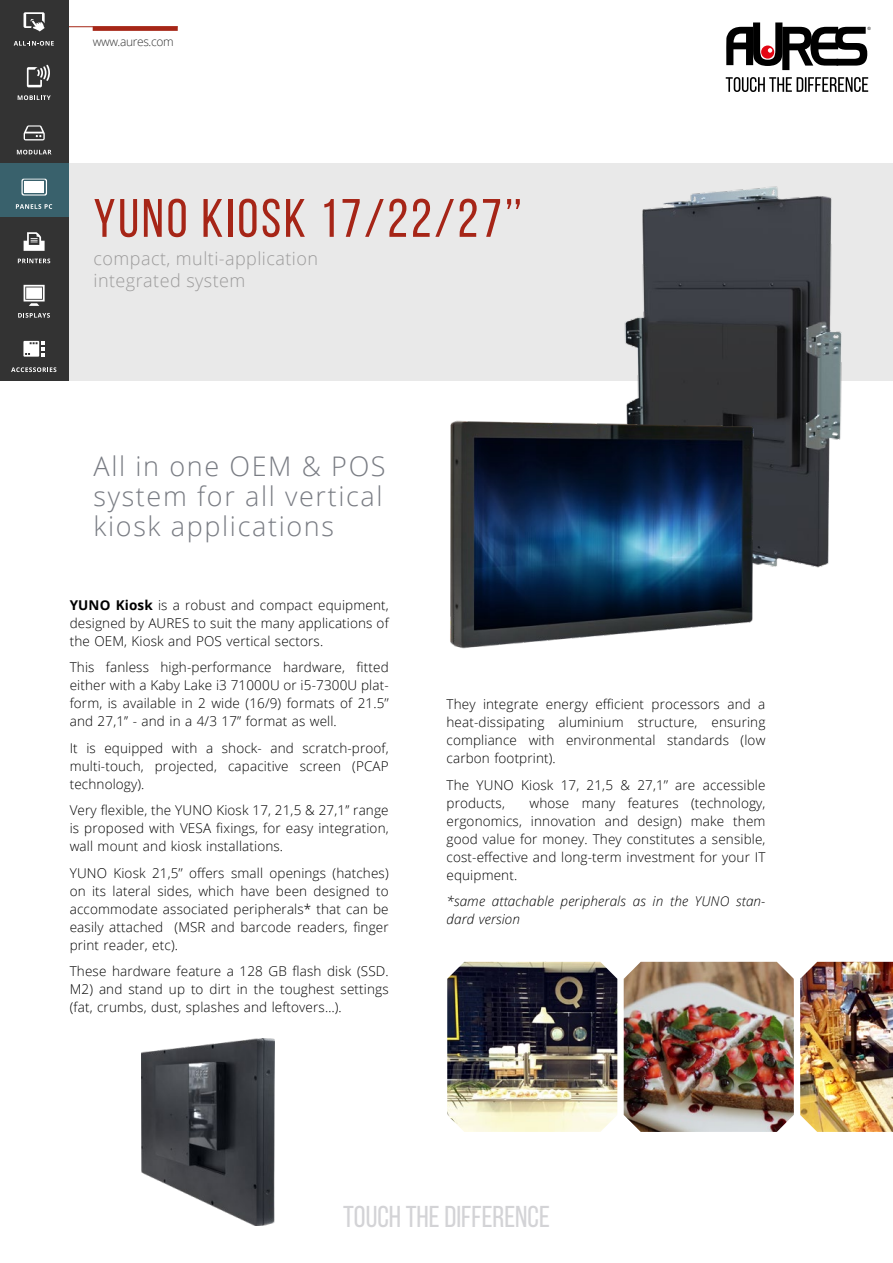
<style>
.page{position:relative;width:893px;height:1263px;background:#fff}
.page>*{position:absolute;margin:0;border:0;box-sizing:border-box;transform-origin:0 0}
.t1{font:54px "Bebas Neue";letter-spacing:.05em;color:#a62517}
.t2{font:30.15px "Bebas Neue";color:#d3d3d6}
.t3{font:300 27px/30px "Open Sans";letter-spacing:.06em;color:#797c83;text-align:justify}
.t4{font:300 18px/21.6px "Open Sans";letter-spacing:.025em;color:#9c9b9b}
.t5{font:300 13.5px/18px "Open Sans";letter-spacing:.01em;color:#000;text-align:justify}
.t6{font:italic 300 13.5px/18px "Open Sans";letter-spacing:.01em;color:#000}
.t7{font:300 12px "Open Sans";letter-spacing:-.03em;color:#333}
.s1{font-weight:700}
</style>
<div class="page">
<div style="left:38px;top:163px;width:855px;height:218px;background:#e9e9e9"></div>
<div style="left:93px;top:26px;width:85px;height:5px;background:#a62617"></div>
<hr style="left:0;top:26px;width:178px;height:1px;background:#a62617">
<svg style="left:726px;top:22px;width:145px;height:48px"></svg>
<svg style="left:726px;top:77px;width:142px;height:15px"></svg>
<div style="left:0;top:0;width:69px;height:54px;background:#333"></div>
<div style="left:0;top:109px;width:69px;height:54px;background:#333"></div>
<div style="left:0;top:163px;width:69px;height:55px;background:#39616c"></div>
<div style="left:0;top:218px;width:69px;height:54px;background:#333"></div>
<div style="left:0;top:272px;width:69px;height:54px;background:#333"></div>
<div style="left:0;top:326px;width:69px;height:55px;background:#333"></div>
<div style="left:0;top:54px;width:69px;height:55px;background:#333"></div>
<svg style="left:24px;top:12px;width:21px;height:19px"></svg>
<svg style="left:14px;top:41px;width:40px;height:5px"></svg>
<svg style="left:17px;top:150px;width:34px;height:4px"></svg>
<svg style="left:18px;top:95px;width:33px;height:5px"></svg>
<svg style="left:16px;top:204px;width:36px;height:5px"></svg>
<svg style="left:18px;top:313px;width:32px;height:5px"></svg>
<svg style="left:11px;top:367px;width:45px;height:5px"></svg>
<svg style="left:18px;top:259px;width:32px;height:4px"></svg>
<svg style="left:24px;top:232px;width:21px;height:19px"></svg>
<svg style="left:24px;top:285px;width:21px;height:21px"></svg>
<svg style="left:24px;top:125px;width:21px;height:15px"></svg>
<svg style="left:21px;top:179px;width:26px;height:17px"></svg>
<div style="left:24px;top:181px;width:20px;height:12px;background:#fff"></div>
<svg style="left:27px;top:65px;width:23px;height:22px"></svg>
<svg style="left:23px;top:341px;width:22px;height:16px"></svg>
<img style="left:624px;top:186px;width:218px;height:382px">
<img style="left:450px;top:400px;width:320px;height:249px">
<img style="left:624px;top:962px;width:170px;height:170px">
<img style="left:447px;top:962px;width:170px;height:170px">
<img style="left:800px;top:962px;width:93px;height:170px">
<img style="left:142px;top:1039px;width:132px;height:186px">
<p class="t7" style="left:93px;top:34px;width:83px">www.aures.com</p>
<h1 class="t1" style="left:94px;top:189px;width:430px">YUNO KIOSK 17/22/27’’</h1>
<h3 class="t4" style="left:94px;top:248px;width:226px">compact, multi-application integrated system</h3>
<h3 class="t3" style="left:94px;top:450px;width:294px">All in one OEM &amp; POS system for all vertical kiosk applications</h3>
<p class="t5" style="left:70px;top:596px;width:320px"><span class="s1">YUNO Kiosk</span> is a robust and compact equipment, designed by AURES to suit the many applications of the OEM, Kiosk and POS vertical sectors.</p>
<p class="t5" style="left:70px;top:658px;width:320px">This fanless high-performance hardware, fitted either with a Kaby Lake i3 71000U or i5-7300U plat&shy;form, is available in 2 wide (16/9) formats of 21.5’’ and 27,1’’ - and in a 4/3 17” format as well.</p>
<p class="t5" style="left:70px;top:739px;width:320px">It is equipped with a shock- and scratch-proof, multi-touch, projected, capacitive screen (PCAP technology).</p>
<p class="t5" style="left:70px;top:801px;width:320px">Very flexible, the YUNO Kiosk 17, 21,5 &amp; 27,1’’ range is proposed with VESA fixings, for easy integration, wall mount and kiosk installations.</p>
<p class="t5" style="left:70px;top:864px;width:320px">YUNO Kiosk 21,5’’ offers small openings (hatches) on its lateral sides, which have been designed to accommodate associated peripherals* that can be easily attached (MSR and barcode readers, finger print reader, etc).</p>
<p class="t5" style="left:70px;top:962px;width:320px">These hardware feature a 128 GB flash disk (SSD.<br>M2) and stand up to dirt in the toughest settings (fat, crumbs, dust, splashes and leftovers…).</p>
<p class="t5" style="left:446px;top:695px;width:320px">They integrate energy efficient processors and a heat-dissipating aluminium structure, ensuring compliance with environmental standards (low carbon footprint).</p>
<p class="t5" style="left:446px;top:776px;width:320px">The YUNO Kiosk 17, 21,5 &amp; 27,1’’ are accessible products,</p>
<p class="t5" style="left:446px;top:793px;width:320px;text-indent:83px">whose many features (technology, ergonomics, innovation and design) make them good value for money. They constitutes a sensible, cost-effective and long-term investment for your IT equipment.</p>
<p class="t6" style="left:446px;top:892px;width:320px">*same attachable peripherals as in the YUNO stan&shy;dard version</p>
<h2 class="t2" style="left:343px;top:1200px;width:208px">TOUCH THE DIFFERENCE</h2>
</div>
